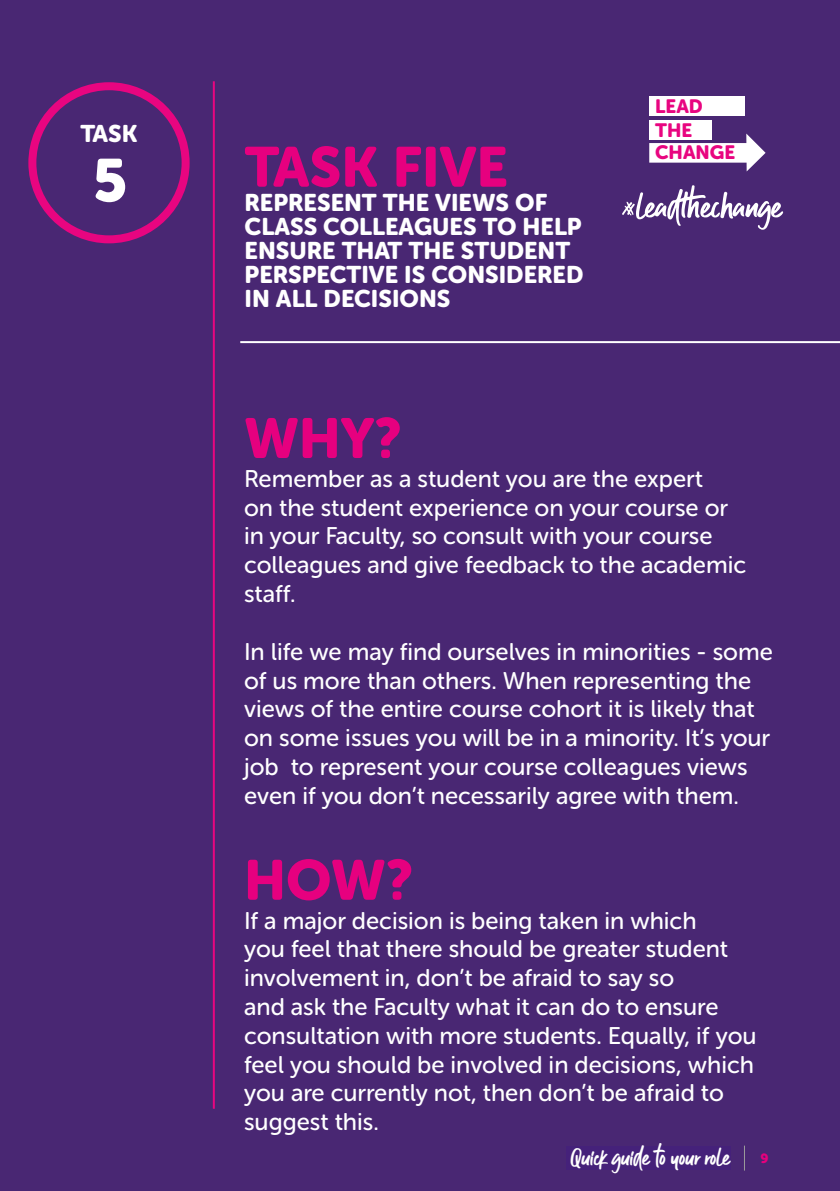
<style>
.page{position:relative;width:840px;height:1191px;background:#fff}
.page>*{position:absolute;margin:0;border:0;box-sizing:border-box;transform-origin:0 0}
.t1{font:60px "Museo Sans Rounded 900";color:#fff}
.t2{font:56px "Museo Sans Rounded 900";color:#e6007f}
.t3{font:24px/28.8px "Museo Sans Rounded 500";color:#fff}
.t4{font:24px/24px "Museo Sans Rounded 900";color:#fff}
.t5{font:23px "Guthen Bloots Personal Use";color:#fff}
.t6{font:19.2px/23.4px "Museo Sans Rounded 900";color:#e80580}
.t7{font:13.4px "Museo Sans Rounded 900";color:#e6007d}
</style>
<div class="page">
<div style="left:0;top:0;width:839px;height:1191px;background:#492773"></div>
<div style="left:28px;top:82px;width:161px;height:161px;border:8px solid #e80580;border-radius:50%"></div>
<svg style="left:649px;top:134px;width:116px;height:37px"></svg>
<div style="left:649px;top:120px;width:62px;height:20px;background:#fff"></div>
<div style="left:649px;top:96px;width:95px;height:19px;background:#fff"></div>
<svg style="left:622px;top:185px;width:160px;height:45px"></svg>
<hr style="left:213px;top:81px;width:2px;height:1027px;background:#e80580">
<hr style="left:240px;top:341px;width:599px;height:2px;background:#fff">
<div style="left:566px;top:1146px;width:164px;height:23px;background:#45217a"></div>
<p class="t4" style="left:80px;top:122px;width:59px">TASK</p>
<h1 class="t1" style="left:93px;top:146px;width:36px">5</h1>
<h2 class="t2" style="left:244px;top:135px;width:265px">TASK FIVE</h2>
<p class="t4" style="left:244px;top:190px;width:340px">REPRESENT THE VIEWS OF<br>CLASS COLLEAGUES TO HELP<br>ENSURE THAT THE STUDENT<br>PERSPECTIVE IS CONSIDERED<br>IN ALL DECISIONS</p>
<p class="t6" style="left:654px;top:94px;width:81px">LEAD<br>THE<br>CHANGE</p>
<h2 class="t2" style="left:244px;top:406px;width:159px">WHY?</h2>
<p class="t3" style="left:244px;top:464px;width:503px">Remember as a student you are the expert<br>on the student experience on your course or in your Faculty, so consult with your course colleagues and give feedback to the academic staff.</p>
<p class="t3" style="left:244px;top:637px;width:530px">In life we may find ourselves in minorities - some of us more than others. When representing the views of the entire course cohort it is likely that on some issues you will be in a minority. It’s your job to represent your course colleagues views even if you don’t necessarily agree with them.</p>
<h2 class="t2" style="left:244px;top:848px;width:171px">HOW?</h2>
<p class="t3" style="left:244px;top:906px;width:514px">If a major decision is being taken in which<br>you feel that there should be greater student involvement in, don’t be afraid to say so<br>and ask the Faculty what it can do to ensure consultation with more students. Equally, if you feel you should be involved in decisions, which you are currently not, then don’t be afraid to suggest this.</p>
<p class="t5" style="left:570px;top:1142px;width:161px">Quick guide to your role</p>
<p class="t7" style="left:760px;top:1150px;width:10px">9</p>
</div>
